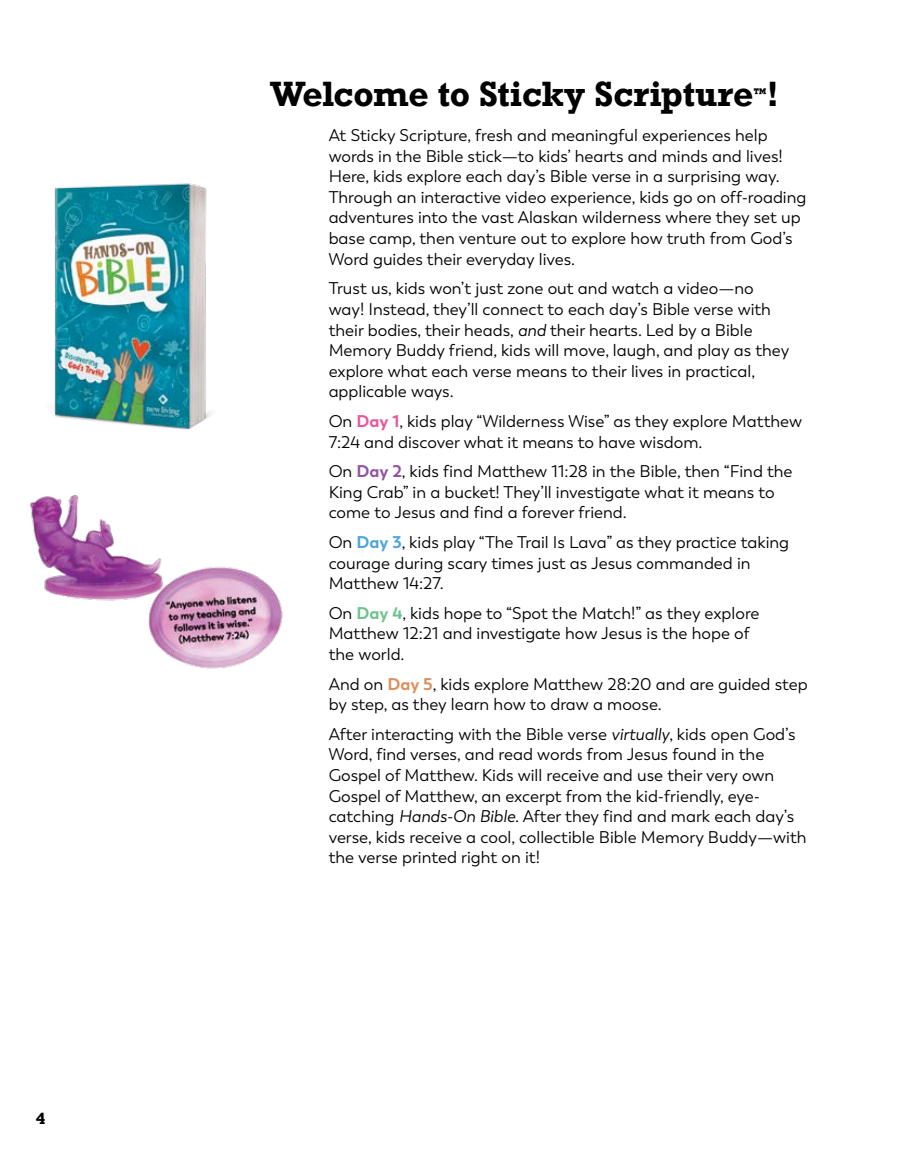
<style>
.page{position:relative;width:905px;height:1175px;background:#fff}
.page>*{position:absolute;margin:0;border:0;box-sizing:border-box;transform-origin:0 0}
.t1{font:700 33px "Rockwell";letter-spacing:-.01em;color:#000}
.t2{font:16.8px/20.5px "Trenda";color:#000}
.t3{font:700 15px "Rockwell";color:#000}
.t4{font:700 13.05px "Rockwell";color:#000}
.s1{font-style:italic}
.s2{font-weight:700;color:#e9559b}
.s3{font-weight:700;color:#9053a1}
.s4{font-weight:700;color:#4ca4dc}
.s5{font-weight:700;color:#6dc38c}
.s6{font-weight:700;color:#dc8f5d}
</style>
<div class="page">
<img style="left:54px;top:183px;width:157px;height:247px">
<img style="left:30px;top:495px;width:104px;height:106px">
<img style="left:134px;top:558px;width:149px;height:111px">
<p class="t3" style="left:36px;top:1109px;width:11px">4</p>
<h1 class="t1" style="left:270px;top:73px;width:510px">Welcome to Sticky Scripture !</h1>
<p class="t4" style="left:753px;top:85px;width:15px">™</p>
<p class="t2" style="left:329px;top:125px;width:479px">At Sticky Scripture, fresh and meaningful experiences help words in the Bible stick—to kids’ hearts and minds and lives!<br>Here, kids explore each day’s Bible verse in a surprising way.<br>Through an interactive video experience, kids go on off-roading adventures into the vast Alaskan wilderness where they set up base camp, then venture out to explore how truth from God’s Word guides their everyday lives.</p>
<p class="t2" style="left:329px;top:278px;width:462px">Trust us, kids won’t just zone out and watch a video—no way! Instead, they’ll connect to each day’s Bible verse with their bodies, their heads, <span class="s1">and</span> their hearts. Led by a Bible Memory Buddy friend, kids will move, laugh, and play as they explore what each verse means to their lives in practical, applicable ways.</p>
<p class="t2" style="left:329px;top:411px;width:475px">On <span class="s2">Day 1</span>, kids play “Wilderness Wise” as they explore Matthew<br>7:24 and discover what it means to have wisdom.</p>
<p class="t2" style="left:329px;top:461px;width:465px">On <span class="s3">Day 2</span>, kids find Matthew 11:28 in the Bible, then “Find the<br>King Crab” in a bucket! They’ll investigate what it means to come to Jesus and find a forever friend.</p>
<p class="t2" style="left:329px;top:532px;width:462px">On <span class="s4">Day 3</span>, kids play “The Trail Is Lava” as they practice taking courage during scary times just as Jesus commanded in<br>Matthew 14:27.</p>
<p class="t2" style="left:329px;top:603px;width:432px">On <span class="s5">Day 4</span>, kids hope to “Spot the Match!” as they explore<br>Matthew 12:21 and investigate how Jesus is the hope of the world.</p>
<p class="t2" style="left:329px;top:673px;width:480px">And on <span class="s6">Day 5</span>, kids explore Matthew 28:20 and are guided step by step, as they learn how to draw a moose.</p>
<p class="t2" style="left:329px;top:724px;width:479px">After interacting with the Bible verse <span class="s1">virtually</span>, kids open God’s Word, find verses, and read words from Jesus found in the Gospel of Matthew. Kids will receive and use their very own Gospel of Matthew, an excerpt from the kid-friendly, eye&shy;catching <span class="s1">Hands-On Bible.</span> After they find and mark each day’s verse, kids receive a cool, collectible Bible Memory Buddy—with the verse printed right on it!</p>
</div>
